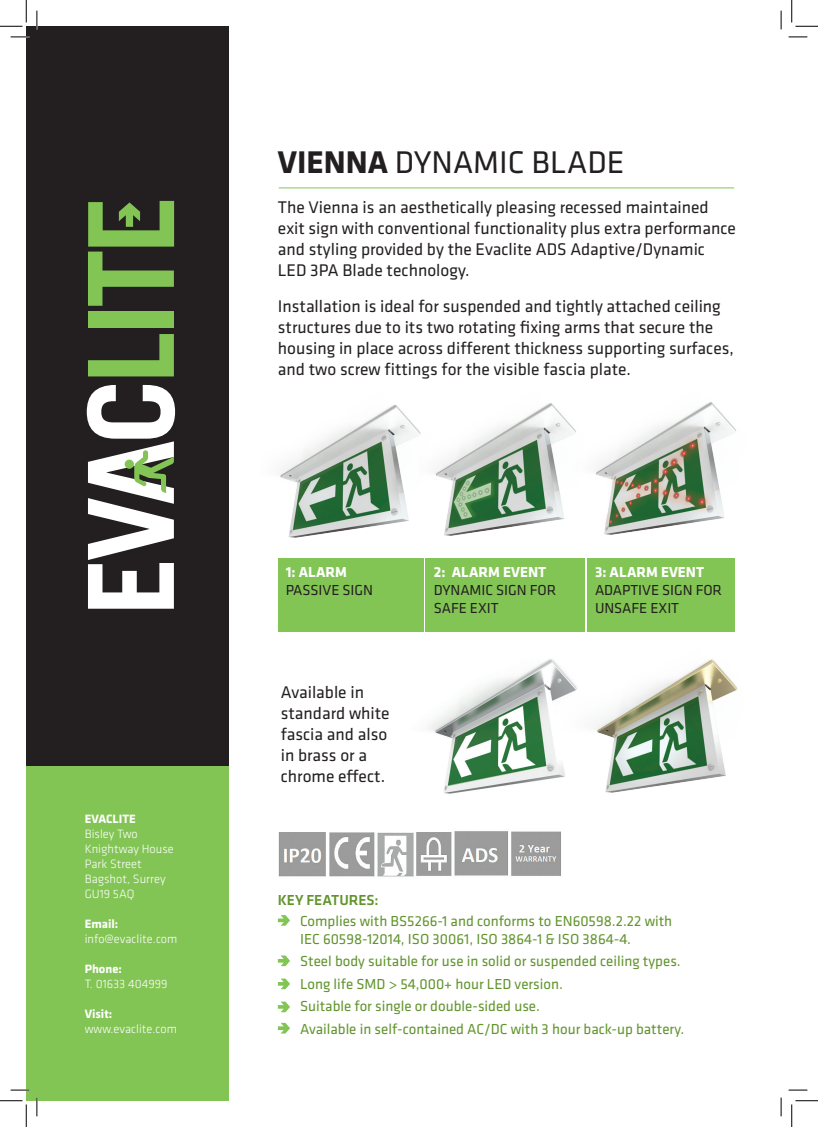
<style>
.page{position:relative;width:818px;height:1127px;background:#fff}
.page>*{position:absolute;margin:0;border:0;box-sizing:border-box;transform-origin:0 0}
.t1{font:32.5px "Klavika";color:#231f20}
.t2{font:17.5px/21px "Klavika";color:#231f20}
.t3{font:15px/22.5px "Klavika";color:#61942d}
.t4{font:15px/18px "Klavika";letter-spacing:-.005em;color:#231f20}
.t5{font:700 15px "Klavika";color:#fff}
.t6{font:500 15px "Klavika";letter-spacing:-.005em;color:#61942d}
.t7{font:300 12.5px/15px "Klavika";color:#fff}
.t8{font:700 12.5px "Klavika";color:#fff}
.s1{font-weight:700}
</style>
<div class="page">
<div style="left:26px;top:766px;width:202px;height:334px;background:#83c555"></div>
<div style="left:26px;top:26px;width:202px;height:740px;background:#231f20"></div>
<svg style="left:88px;top:334px;width:86px;height:42px"></svg>
<div style="left:88px;top:311px;width:86px;height:17px;background:#83c555"></div>
<svg style="left:88px;top:201px;width:86px;height:105px"></svg>
<svg style="left:87px;top:385px;width:88px;height:223px"></svg>
<div style="left:125px;top:459px;width:9px;height:9px;background:#83c555;border-radius:50%"></div>
<svg style="left:278px;top:915px;width:12px;height:10px"></svg>
<svg style="left:278px;top:955px;width:12px;height:10px"></svg>
<svg style="left:278px;top:978px;width:12px;height:10px"></svg>
<svg style="left:278px;top:1001px;width:12px;height:10px"></svg>
<svg style="left:278px;top:1022px;width:12px;height:11px"></svg>
<img style="left:278px;top:831px;width:283px;height:46px">
<img style="left:279px;top:405px;width:145px;height:154px">
<img style="left:419px;top:403px;width:153px;height:154px">
<img style="left:572px;top:402px;width:164px;height:133px">
<div style="left:278px;top:558px;width:145px;height:74px;background:#83c555"></div>
<div style="left:587px;top:558px;width:147px;height:74px;background:#83c555"></div>
<div style="left:425px;top:558px;width:160px;height:74px;background:#83c555"></div>
<img style="left:429px;top:659px;width:127px;height:135px">
<img style="left:556px;top:659px;width:182px;height:134px">
<hr style="left:279px;top:187px;width:455px;height:1px;background:#83c555">
<svg style="left:11px;top:36px;width:18px;height:2px"></svg>
<svg style="left:788px;top:36px;width:19px;height:2px"></svg>
<svg style="left:11px;top:1089px;width:18px;height:1px"></svg>
<svg style="left:788px;top:1089px;width:19px;height:1px"></svg>
<svg style="left:36px;top:11px;width:2px;height:18px"></svg>
<svg style="left:36px;top:1097px;width:2px;height:18px"></svg>
<svg style="left:780px;top:11px;width:2px;height:18px"></svg>
<svg style="left:780px;top:1097px;width:2px;height:18px"></svg>
<svg style="left:0;top:0;width:27px;height:27px"></svg>
<svg style="left:0;top:1100px;width:27px;height:26px"></svg>
<svg style="left:791px;top:0;width:27px;height:27px"></svg>
<svg style="left:791px;top:1100px;width:27px;height:26px"></svg>
<p class="t8" style="left:85px;top:809px;width:53px">EVACLITE</p>
<p class="t7" style="left:85px;top:825px;width:91px">Bisley Two<br>Knightway House<br>Park Street<br>Bagshot, Surrey<br>GU19 5AQ</p>
<p class="t8" style="left:85px;top:914px;width:35px">Email:</p>
<p class="t7" style="left:85px;top:930px;width:94px">info@evaclite.com</p>
<p class="t8" style="left:85px;top:959px;width:39px">Phone:</p>
<p class="t7" style="left:85px;top:975px;width:84px">T. 01633 404999</p>
<p class="t8" style="left:85px;top:1004px;width:29px">Visit:</p>
<p class="t7" style="left:85px;top:1020px;width:94px">www.evaclite.com</p>
<h1 class="t1" style="left:278px;top:141px;width:348px"><span class="s1">VIENNA</span> DYNAMIC BLADE</h1>
<p class="t2" style="left:278px;top:196px;width:459px">The Vienna is an aesthetically pleasing recessed maintained exit sign with conventional functionality plus extra performance and styling provided by the Evaclite ADS Adaptive/Dynamic LED 3PA Blade technology.</p>
<p class="t2" style="left:278px;top:295px;width:457px">Installation is ideal for suspended and tightly attached ceiling structures due to its two rotating fixing arms that secure the housing in place across different thickness supporting surfaces, and two screw fittings for the visible fascia plate.</p>
<p class="t5" style="left:286px;top:561px;width:63px">1: ALARM</p>
<p class="t4" style="left:286px;top:580px;width:89px">PASSIVE SIGN</p>
<p class="t2" style="left:281px;top:681px;width:110px">Available in standard white fascia and also in brass or a chrome effect.</p>
<p class="t5" style="left:434px;top:561px;width:114px">2: ALARM EVENT</p>
<p class="t4" style="left:434px;top:580px;width:124px">DYNAMIC SIGN FOR<br>SAFE EXIT</p>
<p class="t5" style="left:595px;top:561px;width:111px">3: ALARM EVENT</p>
<p class="t4" style="left:595px;top:580px;width:129px">ADAPTIVE SIGN FOR<br>UNSAFE EXIT</p>
<p class="t6" style="left:278px;top:889px;width:102px">KEY FEATURES:</p>
<p class="t3" style="left:300px;top:911px;width:374px;line-height:17.5px">Complies with BS5266-1 and conforms to EN60598.2.22 with<br>IEC 60598-12014, ISO 30061, ISO 3864-1 &amp; ISO 3864-4.</p>
<p class="t3" style="left:300px;top:949px;width:386px">Steel body suitable for use in solid or suspended ceiling types.<br>Long life SMD &gt; 54,000+ hour LED version.<br>Suitable for single or double-sided use.<br>Available in self-contained AC/DC with 3 hour back-up battery.</p>
</div>
